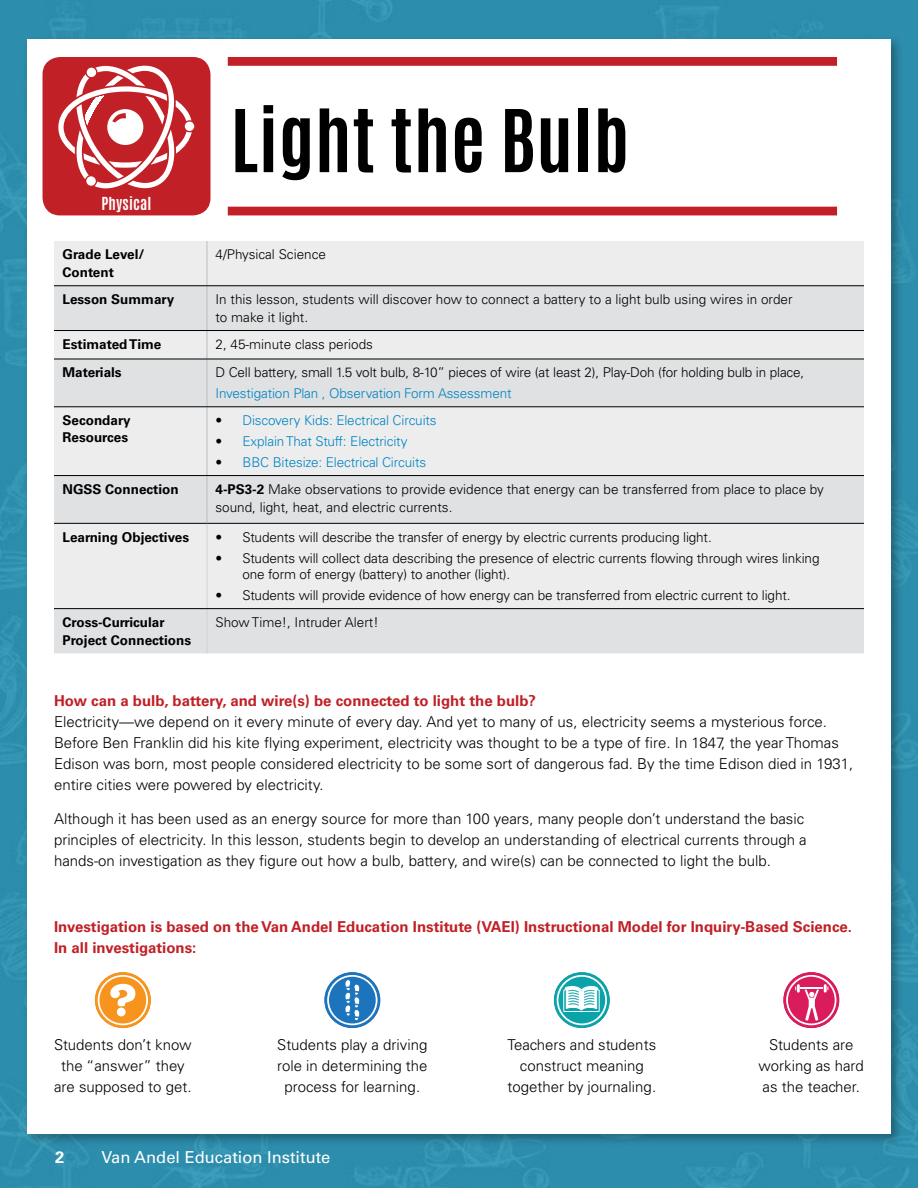
<style>
.page{position:relative;width:918px;height:1188px;background:#fff}
.page>*{position:absolute;margin:0;border:0;box-sizing:border-box;transform-origin:0 0}
.t1{font:700 73.5px "Antonio";letter-spacing:.01em;color:#000}
.t2{font:16.5px "Univers LT Std";color:#fff}
.t3{font:700 16.5px "Univers LT Std";color:#fff}
.t4{font:300 15px/21px "Univers LT Std";color:#000;text-align:center}
.t5{font:700 15px/21px "Univers LT Std";color:#c02026}
.t6{font:700 15px "Antonio";letter-spacing:.01em;color:#fff}
.t7{font:300 13.5px/18px "Univers LT Std";letter-spacing:-.01em;color:#000}
.t8{font:700 13.5px/18px "Univers LT Std";color:#000}
.t9{font:300 13.5px "Univers LT Std";letter-spacing:-.01em;color:#0084c2}
.s1{color:#000}
.s2{font-weight:700}
</style>
<div class="page">
<img style="left:0;top:0;width:918px;height:1188px">
<div style="left:23px;top:35px;width:881px;height:1112px;background:#000;opacity:.3"></div>
<div style="left:27px;top:39px;width:864px;height:1095px;background:#fff"></div>
<div style="left:228px;top:57px;width:609px;height:9px;background:#c02026"></div>
<div style="left:228px;top:207px;width:609px;height:8px;background:#c02026"></div>
<div style="left:54px;top:241px;width:810px;height:44px;background:#ededee"></div>
<svg style="left:54px;top:286px;width:810px;height:367px;background:#e5e6e7"></svg>
<hr style="left:207px;top:241px;width:1px;height:44px;background:#b8bec2">
<hr style="left:207px;top:286px;width:1px;height:44px;background:#b8bec2">
<svg style="left:207px;top:331px;width:1px;height:28px"></svg>
<hr style="left:207px;top:359px;width:1px;height:47px;background:#b8bec2">
<hr style="left:207px;top:407px;width:1px;height:68px;background:#b8bec2">
<hr style="left:207px;top:476px;width:1px;height:47px;background:#b8bec2">
<hr style="left:54px;top:285px;width:153px;height:1px;background:#000">
<hr style="left:207px;top:285px;width:657px;height:1px;background:#000">
<hr style="left:54px;top:330px;width:153px;height:1px;background:#000">
<hr style="left:207px;top:330px;width:657px;height:1px;background:#000">
<hr style="left:54px;top:359px;width:153px;height:1px;background:#000">
<hr style="left:207px;top:359px;width:657px;height:1px;background:#000">
<hr style="left:54px;top:406px;width:153px;height:1px;background:#000">
<hr style="left:207px;top:406px;width:657px;height:1px;background:#000">
<hr style="left:54px;top:475px;width:153px;height:1px;background:#000">
<hr style="left:207px;top:475px;width:657px;height:1px;background:#000">
<hr style="left:54px;top:523px;width:153px;height:1px;background:#000">
<hr style="left:207px;top:523px;width:657px;height:1px;background:#000">
<hr style="left:207px;top:524px;width:1px;height:84px;background:#d1d3d4">
<hr style="left:207px;top:609px;width:1px;height:44px;background:#d1d3d4">
<hr style="left:54px;top:608px;width:153px;height:1px;background:#000">
<hr style="left:207px;top:608px;width:657px;height:1px;background:#000">
<svg style="left:324px;top:972px;width:56px;height:56px"></svg>
<svg style="left:327px;top:975px;width:51px;height:50px"></svg>
<svg style="left:554px;top:972px;width:56px;height:56px"></svg>
<svg style="left:557px;top:975px;width:50px;height:50px"></svg>
<svg style="left:783px;top:972px;width:56px;height:56px"></svg>
<svg style="left:786px;top:975px;width:50px;height:50px"></svg>
<svg style="left:95px;top:972px;width:56px;height:56px"></svg>
<svg style="left:98px;top:975px;width:50px;height:50px"></svg>
<div style="left:44px;top:58px;width:165px;height:156px;background:#c02026;border-radius:16px"></div>
<div style="left:43px;top:57px;width:167px;height:158px;border:3px solid #c02026;border-radius:16px"></div>
<svg style="left:58px;top:66px;width:136px;height:123px"></svg>
<p class="t6" style="left:102px;top:192px;width:51px">Physical</p>
<h1 class="t1" style="left:231px;top:85px;width:400px">Light the Bulb</h1>
<p class="t8" style="left:63px;top:246px;width:83px">Grade Level/<br>Content</p>
<p class="t7" style="left:215px;top:245px;width:112px">4/Physical Science</p>
<p class="t8" style="left:63px;top:290px;width:113px">Lesson Summary</p>
<p class="t7" style="left:215px;top:290px;width:579px">In this lesson, students will discover how to connect a battery to a light bulb using wires in order to make it light.</p>
<p class="t8" style="left:63px;top:335px;width:100px">Estimated Time</p>
<p class="t7" style="left:215px;top:335px;width:159px">2, 45-minute class periods</p>
<p class="t8" style="left:63px;top:364px;width:61px">Materials</p>
<p class="t7" style="left:215px;top:363px;width:590px">D Cell battery, small 1.5 volt bulb, 8-10” pieces of wire (at least 2), Play-Doh (for holding bulb in place,</p>
<p class="t9" style="left:215px;top:385px;width:298px">Investigation Plan , Observation Form Assessment</p>
<p class="t8" style="left:63px;top:412px;width:70px;line-height:16.5px">Secondary<br>Resources</p>
<p class="t9" style="left:215px;top:412px;width:223px"><span class="s1">•</span> Discovery Kids: Electrical Circuits</p>
<p class="t9" style="left:215px;top:433px;width:194px"><span class="s1">•</span> Explain That Stuff: Electricity</p>
<p class="t9" style="left:215px;top:454px;width:212px"><span class="s1">•</span> BBC Bitesize: Electrical Circuits</p>
<p class="t8" style="left:63px;top:480px;width:118px">NGSS Connection</p>
<p class="t7" style="left:215px;top:480px;width:610px"><span class="s2">4-PS3-2</span> Make observations to provide evidence that energy can be transferred from place to place by sound, light, heat, and electric currents.</p>
<p class="t8" style="left:63px;top:528px;width:128px">Learning Objectives</p>
<p class="t7" style="left:215px;top:528px;width:498px">• Students will describe the transfer of energy by electric currents producing light.</p>
<p class="t7" style="left:242px;top:550px;width:579px;line-height:16.5px;text-indent:-27px">• Students will collect data describing the presence of electric currents flowing through wires linking one form of energy (battery) to another (light).</p>
<p class="t7" style="left:215px;top:586px;width:576px">• Students will provide evidence of how energy can be transferred from electric current to light.</p>
<p class="t8" style="left:63px;top:613px;width:130px">Cross-Curricular<br>Project Connections</p>
<p class="t7" style="left:215px;top:613px;width:165px">Show Time!, Intruder Alert!</p>
<p class="t5" style="left:54px;top:691px;width:484px">How can a bulb, battery, and wire(s) be connected to light the bulb?</p>
<p class="t4" style="left:54px;top:712px;width:801px;text-align:left">Electricity—we depend on it every minute of every day. And yet to many of us, electricity seems a mysterious force.<br>Before Ben Franklin did his kite flying experiment, electricity was thought to be a type of fire. In 1847, the year Thomas Edison was born, most people considered electricity to be some sort of dangerous fad. By the time Edison died in 1931, entire cities were powered by electricity.</p>
<p class="t4" style="left:54px;top:808px;width:754px;text-align:left">Although it has been used as an energy source for more than 100 years, many people don’t understand the basic principles of electricity. In this lesson, students begin to develop an understanding of electrical currents through a hands-on investigation as they figure out how a bulb, battery, and wire(s) can be connected to light the bulb.</p>
<p class="t5" style="left:54px;top:916px;width:800px">Investigation is based on the Van Andel Education Institute (VAEI) Instructional Model for Inquiry-Based Science.<br>In all investigations:</p>
<p class="t4" style="left:54px;top:1034px;width:139px">Students don’t know the “answer” they are supposed to get.</p>
<p class="t4" style="left:277px;top:1034px;width:152px">Students play a driving role in determining the process for learning.</p>
<p class="t4" style="left:508px;top:1034px;width:150px">Teachers and students construct meaning together by journaling.</p>
<p class="t4" style="left:759px;top:1034px;width:107px">Students are working as hard as the teacher.</p>
<p class="t3" style="left:55px;top:1148px;width:11px">2</p>
<p class="t2" style="left:102px;top:1148px;width:230px">Van Andel Education Institute</p>
</div>
